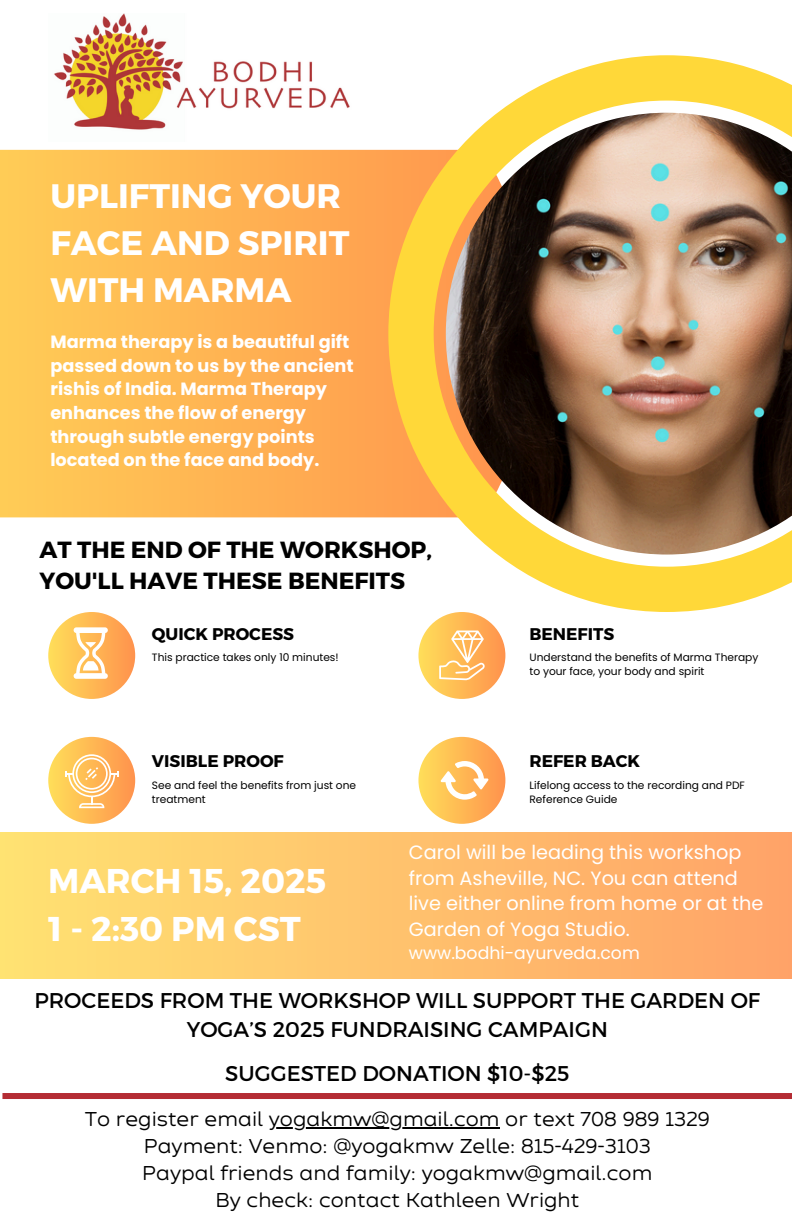
<style>
.page{position:relative;width:792px;height:1224px;background:#fff}
.page>*{position:absolute;margin:0;border:0;box-sizing:border-box;transform-origin:0 0}
.t1{font:700 34.4px/47.8px "Montserrat";color:#fff}
.t2{font:700 34px/47px "Montserrat";color:#fff}
.t3{font:700 23.4px/31.6px "Montserrat";color:#000}
.t4{font:21.4px/29.2px "Montserrat";color:#000;text-align:center}
.t5{font:20px/27px "Zing Sans Rust R Base";color:#000;text-align:center}
.t6{font:19.2px/26px "Poppins";color:#fff}
.t7{font:700 17.8px/23.6px "Poppins";color:#fff}
.t8{font:17.2px "Poppins";color:#fff}
.t9{font:700 16.8px "Montserrat";color:#000}
.t10{font:10.6px/14.2px "Poppins";color:#000}
</style>
<div class="page">
<svg style="left:0;top:150px;width:388px;height:367px;background:#ffb652"></svg>
<svg style="left:48px;top:612px;width:87px;height:87px;background:#ffb956"></svg>
<div style="left:48px;top:737px;width:87px;height:87px;background:linear-gradient(to right,#ffdf5c,#ff934d);border-radius:50%"></div>
<svg style="left:418px;top:612px;width:87px;height:87px;background:#ffb956"></svg>
<div style="left:418px;top:737px;width:87px;height:87px;background:linear-gradient(to right,#ffdf5d,#ff934c);border-radius:50%"></div>
<div style="left:0;top:833px;width:792px;height:145px;background:linear-gradient(to right,#ffe272,#ffa268)"></div>
<img style="left:54px;top:14px;width:296px;height:116px">
<svg style="left:388px;top:55px;width:404px;height:557px"></svg>
<svg style="left:74px;top:627px;width:34px;height:51px"></svg>
<svg style="left:441px;top:761px;width:47px;height:39px"></svg>
<svg style="left:439px;top:631px;width:45px;height:49px;background:#ffca7d"></svg>
<svg style="left:65px;top:754px;width:54px;height:54px;background:#ffc779"></svg>
<hr style="left:269px;top:1127px;width:231px;height:2px;background:#000">
<div style="left:2px;top:1093px;width:790px;height:6px;background:#b42c34"></div>
<p class="t2" style="left:50px;top:170px;width:301px">UPLIFTING YOUR<br>FACE AND SPIRIT<br>WITH MARMA</p>
<p class="t7" style="left:50px;top:330px;width:305px">Marma therapy is a beautiful gift passed down to us by the ancient rishis of India. Marma Therapy enhances the flow of energy through subtle energy points located on the face and body.</p>
<h6 class="t3" style="left:39px;top:532px;width:394px">AT THE END OF THE WORKSHOP,<br>YOU'LL HAVE THESE BENEFITS</h6>
<p class="t9" style="left:152px;top:623px;width:144px">QUICK PROCESS</p>
<h1 class="t10" style="left:152px;top:650px;width:188px">This practice takes only 10 minutes!</h1>
<h5 class="t9" style="left:152px;top:750px;width:133px">VISIBLE PROOF</h5>
<p class="t10" style="left:152px;top:778px;width:206px">See and feel the benefits from just one treatment</p>
<p class="t9" style="left:530px;top:623px;width:86px">BENEFITS</p>
<h5 class="t10" style="left:530px;top:650px;width:230px">Understand the benefits of Marma Therapy to your face, your body and spirit</h5>
<p class="t9" style="left:530px;top:750px;width:112px">REFER BACK</p>
<p class="t10" style="left:530px;top:778px;width:217px">Lifelong access to the recording and PDF<br>Reference Guide</p>
<p class="t6" style="left:409px;top:839px;width:356px">Carol will be leading this workshop from Asheville, NC. You can attend live either online from home or at the<br>Garden of Yoga Studio.</p>
<p class="t8" style="left:409px;top:941px;width:232px">www.bodhi-ayurveda.com</p>
<p class="t4" style="left:34px;top:984px;width:727px">PROCEEDS FROM THE WORKSHOP WILL SUPPORT THE GARDEN OF<br>YOGA’S 2025 FUNDRAISING CAMPAIGN</p>
<h5 class="t4" style="left:225px;top:1058px;width:346px">SUGGESTED DONATION $10-$25</h5>
<p class="t5" style="left:85px;top:1107px;width:627px">To register email yogakmw@gmail.com or text 708 989 1329</p>
<h1 class="t5" style="left:142px;top:1134px;width:512px">Payment: Venmo: @yogakmw Zelle: 815-429-3103<br>Paypal friends and family: yogakmw@gmail.com<br>By check: contact Kathleen Wright</h1>
<h5 class="t1" style="left:48px;top:856px;width:279px">MARCH 15, 2025<br>1 - 2:30 PM CST</h5>
</div>
